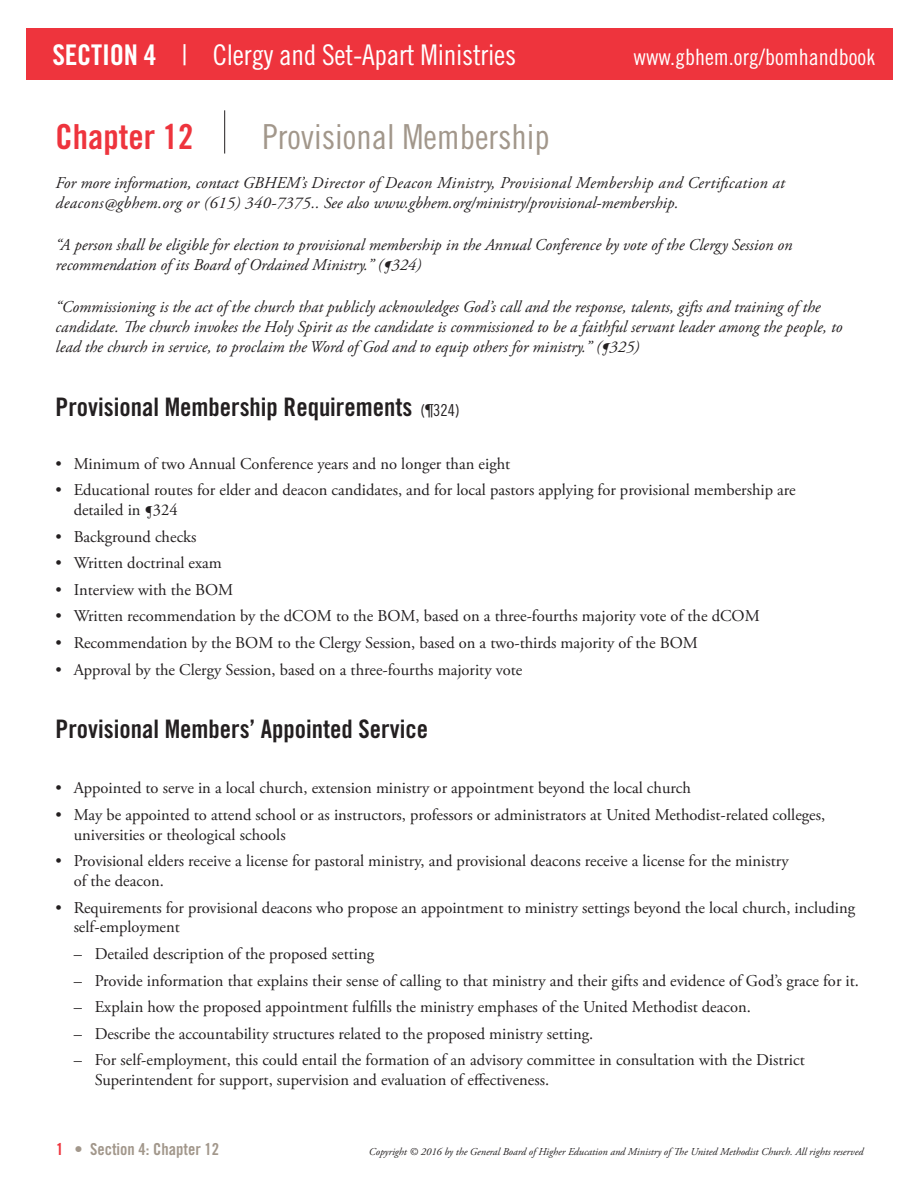
<style>
.page{position:relative;width:918px;height:1188px;background:#fff}
.page>*{position:absolute;margin:0;border:0;box-sizing:border-box;transform-origin:0 0}
.t1{font:34.5px "Trade Gothic Cond Eighteen";color:#a2978b}
.t2{font:34.5px "Trade Gothic Bold Cond Twenty";color:#ee343d}
.t3{font:28.5px "Trade Gothic Cond Eighteen";letter-spacing:-.01em;color:#fff}
.t4{font:25.5px "Trade Gothic Bold Cond Twenty";color:#231f20}
.t5{font:22.5px "Trade Gothic Cond Eighteen";color:#fff}
.t6{font:16.5px/19.8px "Adobe Garamond Pro";color:#231f20}
.t7{font:italic 16.5px/19.8px "Adobe Garamond Pro";color:#231f20}
.t8{font:16.5px "Trade Gothic Bold Cond Twenty";color:#a2978b}
.t9{font:italic 10.5px "Adobe Garamond Pro";color:#231f20}
.s1{font-family:"Trade Gothic Bold Cond Twenty"}
.s2{font-family:"Trade Gothic Cond Eighteen";font-size:16.5px}
.s3{color:#ee343d}
</style>
<div class="page">
<div style="left:26px;top:28px;width:866px;height:52px;background:#ee343d"></div>
<hr style="left:224px;top:110px;width:1px;height:44px;background:#231f20">
<h2 class="t3" style="left:53px;top:38px;width:465px"><span class="s1">SECTION 4</span> | Clergy and Set-Apart Ministries</h2>
<h3 class="t5" style="left:634px;top:43px;width:243px">www.gbhem.org/bomhandbook</h3>
<p class="t2" style="left:56px;top:115px;width:139px">Chapter 12</p>
<p class="t1" style="left:262px;top:116px;width:289px">Provisional Membership</p>
<p class="t7" style="left:56px;top:173px;width:731px">For more information, contact GBHEM’s Director of Deacon Ministry, Provisional Membership and Certification at deacons@gbhem.org or (615) 340-7375.. See also www.gbhem.org/ministry/provisional-membership.</p>
<p class="t7" style="left:56px;top:236px;width:738px">“A person shall be eligible for election to provisional membership in the Annual Conference by vote of the Clergy Session on recommendation of its Board of Ordained Ministry.” (¶324)</p>
<p class="t7" style="left:56px;top:298px;width:788px">“Commissioning is the act of the church that publicly acknowledges God’s call and the response, talents, gifts and training of the candidate. The church invokes the Holy Spirit as the candidate is commissioned to be a faithful servant leader among the people, to lead the church in service, to proclaim the Word of God and to equip others for ministry.” (¶325)</p>
<p class="t4" style="left:56px;top:391px;width:406px">Provisional Membership Requirements <span class="s2">(¶324)</span></p>
<p class="t6" style="left:56px;top:454px;width:456px">• Minimum of two Annual Conference years and no longer than eight</p>
<p class="t6" style="left:74px;top:481px;width:724px;text-indent:-18px">• Educational routes for elder and deacon candidates, and for local pastors applying for provisional membership are detailed in ¶324</p>
<p class="t6" style="left:56px;top:527px;width:142px">• Background checks</p>
<p class="t6" style="left:56px;top:554px;width:168px">• Written doctrinal exam</p>
<p class="t6" style="left:56px;top:580px;width:179px">• Interview with the BOM</p>
<p class="t6" style="left:56px;top:607px;width:706px">• Written recommendation by the dCOM to the BOM, based on a three-fourths majority vote of the dCOM</p>
<p class="t6" style="left:56px;top:634px;width:644px">• Recommendation by the BOM to the Clergy Session, based on a two-thirds majority of the BOM</p>
<p class="t6" style="left:56px;top:660px;width:468px">• Approval by the Clergy Session, based on a three-fourths majority vote</p>
<p class="t4" style="left:56px;top:714px;width:374px">Provisional Members’ Appointed Service</p>
<p class="t6" style="left:56px;top:779px;width:637px">• Appointed to serve in a local church, extension ministry or appointment beyond the local church</p>
<p class="t6" style="left:74px;top:805px;width:753px;text-indent:-18px">• May be appointed to attend school or as instructors, professors or administrators at United Methodist-related colleges, universities or theological schools</p>
<p class="t6" style="left:74px;top:852px;width:717px;text-indent:-18px">• Provisional elders receive a license for pastoral ministry, and provisional deacons receive a license for the ministry of the deacon.</p>
<p class="t6" style="left:74px;top:898px;width:783px;text-indent:-18px">• Requirements for provisional deacons who propose an appointment to ministry settings beyond the local church, including self-employment</p>
<p class="t6" style="left:74px;top:944px;width:302px">– Detailed description of the proposed setting</p>
<p class="t6" style="left:74px;top:971px;width:787px">– Provide information that explains their sense of calling to that ministry and their gifts and evidence of God’s grace for it.</p>
<p class="t6" style="left:74px;top:998px;width:679px">– Explain how the proposed appointment fulfills the ministry emphases of the United Methodist deacon.</p>
<p class="t6" style="left:74px;top:1024px;width:521px">– Describe the accountability structures related to the proposed ministry setting.</p>
<p class="t6" style="left:95px;top:1051px;width:712px;text-indent:-21px">– For self-employment, this could entail the formation of an advisory committee in consultation with the District<br>Superintendent for support, supervision and evaluation of effectiveness.</p>
<p class="t8" style="left:56px;top:1139px;width:165px"><span class="s3">1</span> • Section 4: Chapter 12</p>
<p class="t9" style="left:369px;top:1145px;width:496px">Copyright © 2016 by the General Board of Higher Education and Ministry of The United Methodist Church. All rights reserved</p>
</div>
